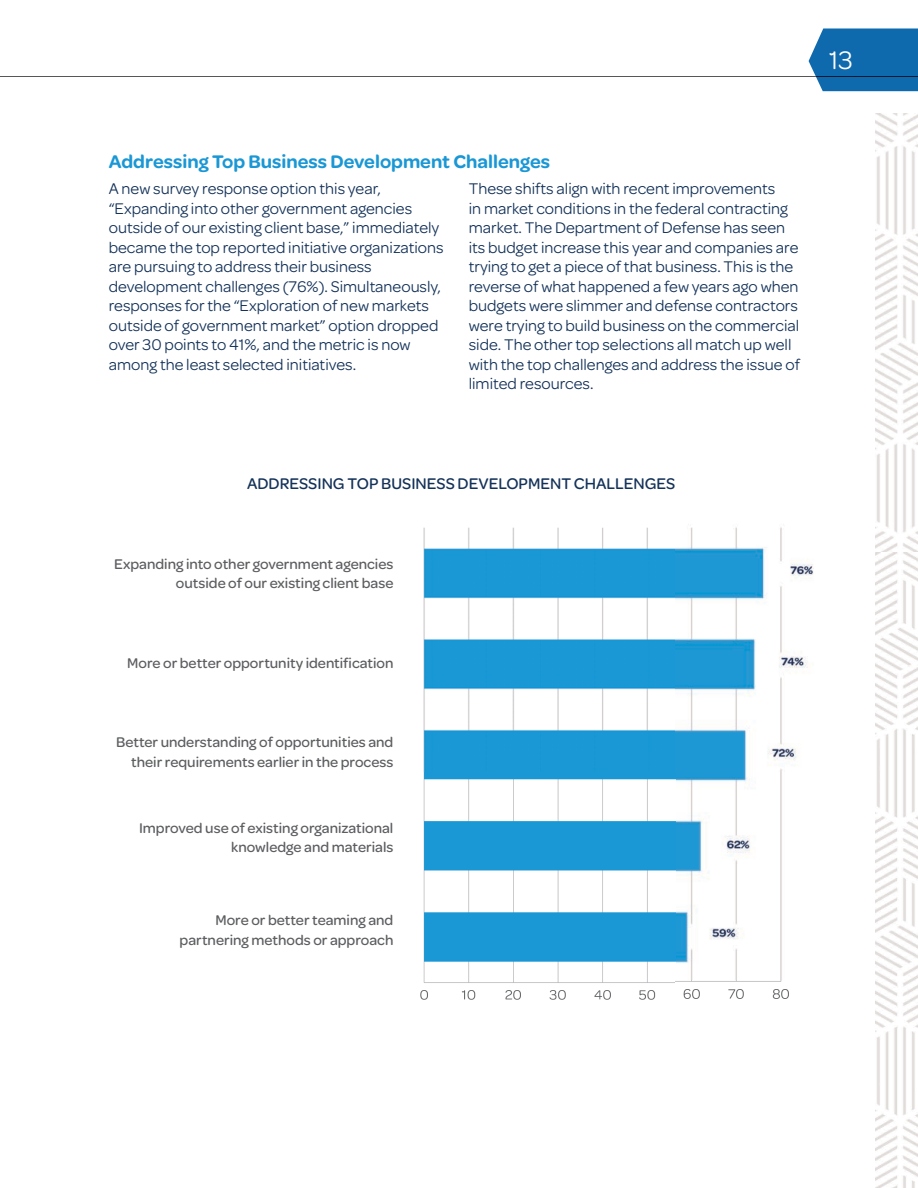
<style>
.page{position:relative;width:918px;height:1188px;background:#fff}
.page>*{position:absolute;margin:0;border:0;box-sizing:border-box;transform-origin:0 0}
.t1{font:27px "Omnes";color:#fff}
.t2{font:600 19.5px "Omnes";color:#1a97d5}
.t3{font:16.5px/19.5px "Omnes";color:#143259}
.t4{font:500 16.5px "Omnes";color:#143259}
.t5{font:500 15px/19.5px "Omnes";color:#5d5e61;text-align:right}
</style>
<div class="page">
<svg style="left:809px;top:28px;width:109px;height:63px;background:#1f74b2"></svg>
<hr style="left:0;top:76px;width:816px;height:1px;background:#231f20">
<hr style="left:816px;top:76px;width:102px;height:1px;background:#000008">
<img style="left:875px;top:113px;width:43px;height:1075px">
<img style="left:420px;top:527px;width:394px;height:473px">
<h1 class="t1" style="left:829px;top:42px;width:25px">13</h1>
<p class="t2" style="left:109px;top:148px;width:443px">Addressing Top Business Development Challenges</p>
<p class="t3" style="left:109px;top:178px;width:336px">A new survey response option this year, “Expanding into other government agencies outside of our existing client base,” immediately became the top reported initiative organizations are pursuing to address their business development challenges (76%). Simultaneously, responses for the “Exploration of new markets outside of government market” option dropped over 30 points to 41%, and the metric is now among the least selected initiatives.</p>
<p class="t3" style="left:469px;top:178px;width:333px">These shifts align with recent improvements<br>in market conditions in the federal contracting market. The Department of Defense has seen its budget increase this year and companies are trying to get a piece of that business. This is the reverse of what happened a few years ago when budgets were slimmer and defense contractors were trying to build business on the commercial side. The other top selections all match up well with the top challenges and address the issue of limited resources.</p>
<p class="t4" style="left:247px;top:472px;width:430px">ADDRESSING TOP BUSINESS DEVELOPMENT CHALLENGES</p>
<p class="t5" style="left:114px;top:553px;width:281px">Expanding into other government agencies outside of our existing client base</p>
<p class="t5" style="left:127px;top:652px;width:268px">More or better opportunity identification</p>
<p class="t5" style="left:116px;top:732px;width:279px">Better understanding of opportunities and their requirements earlier in the process</p>
<p class="t5" style="left:139px;top:817px;width:256px">Improved use of existing organizational knowledge and materials</p>
<p class="t5" style="left:180px;top:910px;width:215px">More or better teaming and partnering methods or approach</p>
</div>
